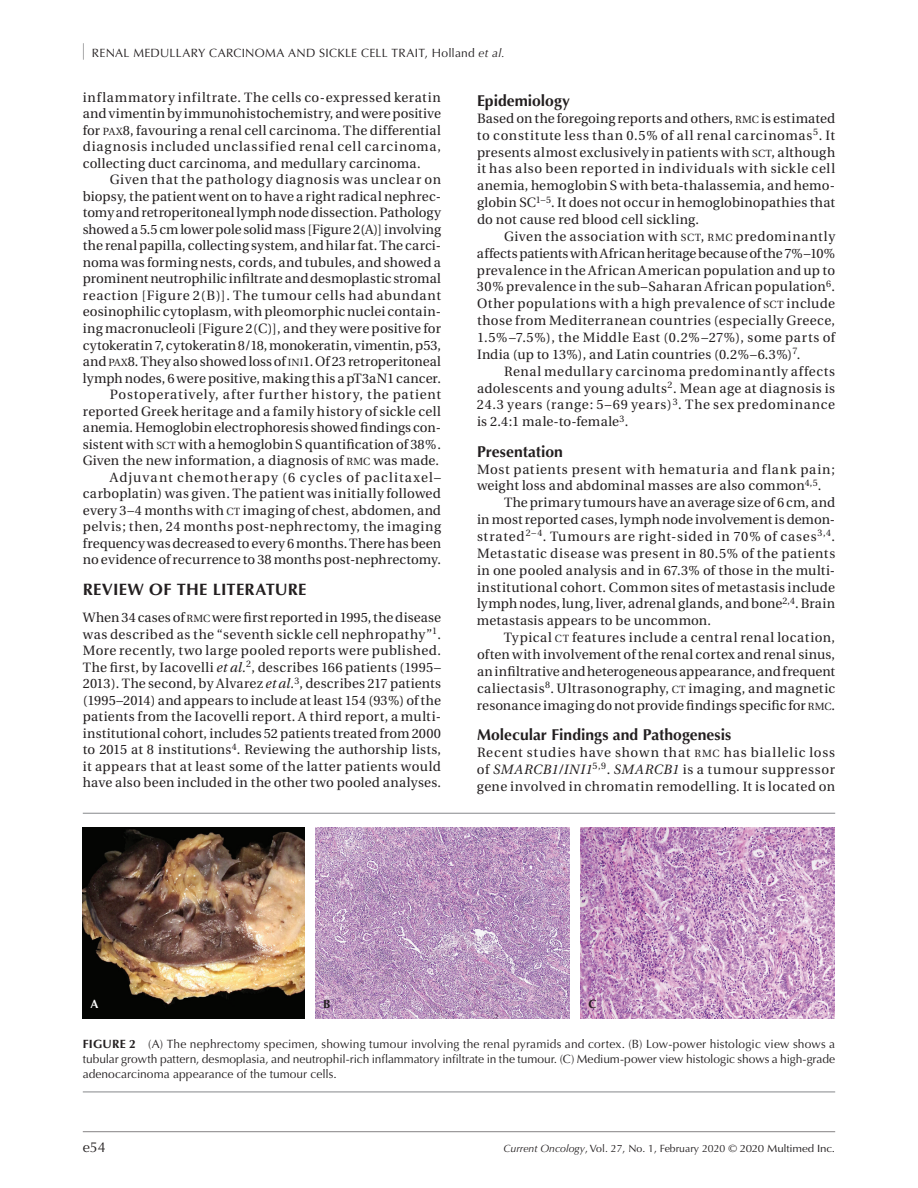
<style>
.page{position:relative;width:918px;height:1188px;background:#fff}
.page>*{position:absolute;margin:0;border:0;box-sizing:border-box;transform-origin:0 0}
.t1{font:700 16.5px "Optima";letter-spacing:.015em;color:#231f20}
.t2{font:700 15.75px "Optima";color:#231f20}
.t3{font:14.25px "Optima";color:#231f20}
.t4{font:13.5px/16.5px "Utopia";letter-spacing:.02em;color:#231f20;text-align:justify}
.t5{font:13.5px/16.8px "Utopia";letter-spacing:.04em;color:#231f20}
.t6{font:12px/15px "Optima";letter-spacing:.01em;color:#231f20;text-align:justify}
.t7{font:700 12px "Optima";color:#231f20}
.t8{font:700 12px "Optima";color:#fff}
.t9{font:10.5px "Optima";letter-spacing:-.005em;color:#231f20}
.s1{font-style:italic}
.s2{font-size:10.35px}
.s3{font-weight:700}
</style>
<div class="page">
<hr style="left:83px;top:1131px;width:752px;height:1px;background:#231f20">
<svg style="left:83px;top:43px;width:1px;height:17px"></svg>
<img style="left:83px;top:827px;width:222px;height:192px">
<img style="left:316px;top:827px;width:254px;height:192px">
<img style="left:581px;top:827px;width:253px;height:192px">
<hr style="left:83px;top:1091px;width:752px;height:1px;background:#939598">
<hr style="left:83px;top:813px;width:752px;height:1px;background:#939598">
<p class="t6" style="left:92px;top:46px;width:415px">RENAL MEDULLARY CARCINOMA AND SICKLE CELL TRAIT, Holland <span class="s1">et al.</span></p>
<p class="t4" style="left:83px;top:89px;width:360px">inflammatory infiltrate. The cells co-expressed keratin and vimentin by immunohistochemistry, and were positive for <span class="s2">PAX</span>8, favouring a renal cell carcinoma. The differential diagnosis included unclassified renal cell carcinoma, collecting duct carcinoma, and medullary carcinoma.</p>
<p class="t4" style="left:83px;top:172px;width:360px;text-align:right">Given that the pathology diagnosis was unclear on biopsy, the patient went on to have a right radical nephrec&shy;tomy and retroperitoneal lymph node dissection. Pathology showed a 5.5 cm lower pole solid mass [Figure 2(A)] involving the renal papilla, collecting system, and hilar fat. The carci&shy;noma was forming nests, cords, and tubules, and showed a prominent neutrophilic infiltrate and desmoplastic stromal reaction [Figure 2(B)]. The tumour cells had abundant eosinophilic cytoplasm, with pleomorphic nuclei contain&shy;ing macronucleoli [Figure 2(C)], and they were positive for cytokeratin7, cytokeratin8/18, monokeratin, vimentin, p53, and <span class="s2">PAX</span>8. They also showed loss of <span class="s2">INI</span>1. Of 23 retroperitoneal lymph nodes, 6 were positive, making this a pT3aN1 cancer.<br>Postoperatively, after further history, the patient reported Greek heritage and a family history of sickle cell anemia. Hemoglobin electrophoresis showed findings con&shy;sistent with <span class="s2">SCT</span> with a hemoglobin S quantification of 38%.<br>Given the new information, a diagnosis of <span class="s2">RMC</span> was made.<br>Adjuvant chemotherapy (6 cycles of paclitaxel– carboplatin) was given. The patient was initially followed every 3–4 months with <span class="s2">CT</span> imaging of chest, abdomen, and pelvis; then, 24 months post-nephrectomy, the imaging frequency was decreased to every 6 months. There has been no evidence of recurrence to 38 months post-nephrectomy.</p>
<p class="t1" style="left:83px;top:580px;width:225px">REVIEW OF THE LITERATURE</p>
<p class="t4" style="left:83px;top:610px;width:360px">When 34 cases of <span class="s2">RMC</span> were first reported in 1995, the disease was described as the “seventh sickle cell nephropathy”<sup>1</sup>.<br>More recently, two large pooled reports were published.<br>The first, by Iacovelli <span class="s1">et al.</span><sup>2</sup>, describes 166 patients (1995– 2013). The second, by Alvarez <span class="s1">et al.</span><sup>3</sup>, describes 217 patients (1995–2014) and appears to include at least 154 (93%) of the patients from the Iacovelli report. A third report, a multi&shy;institutional cohort, includes 52 patients treated from 2000 to 2015 at 8 institutions<sup>4</sup>. Reviewing the authorship lists, it appears that at least some of the latter patients would have also been included in the other two pooled analyses.</p>
<p class="t2" style="left:477px;top:91px;width:95px">Epidemiology</p>
<p class="t4" style="left:477px;top:110px;width:360px">Based on the foregoing reports and others, <span class="s2">RMC</span> is estimated to constitute less than 0.5% of all renal carcinomas<sup>5</sup>. It presents almost exclusively in patients with <span class="s2">SCT</span>, although it has also been reported in individuals with sickle cell anemia, hemoglobin S with beta-thalassemia, and hemo&shy;globin SC<sup>1–5</sup>. It does not occur in hemoglobinopathies that do not cause red blood cell sickling.</p>
<p class="t4" style="left:477px;top:228px;width:360px;text-indent:27px">Given the association with <span class="s2">SCT</span>, <span class="s2">RMC</span> predominantly affects patients with African heritage because of the 7%–10% prevalence in the African American population and up to 30% prevalence in the sub–Saharan African population<sup>6</sup>.<br>Other populations with a high prevalence of <span class="s2">SCT</span> include those from Mediterranean countries (especially Greece, 1.5%–7.5%), the Middle East (0.2%–27%), some parts of India (up to 13%), and Latin countries (0.2%–6.3%)<sup>7</sup>.</p>
<p class="t4" style="left:477px;top:363px;width:360px;text-indent:27px">Renal medullary carcinoma predominantly affects adolescents and young adults<sup>2</sup>. Mean age at diagnosis is 24.3 years (range: 5–69 years)<sup>3</sup>. The sex predominance is 2.4:1 male-to-female<sup>3</sup>.</p>
<p class="t2" style="left:477px;top:442px;width:88px">Presentation</p>
<p class="t5" style="left:477px;top:461px;width:360px">Most patients present with hematuria and flank pain; weight loss and abdominal masses are also common<sup>4,5</sup>.</p>
<p class="t4" style="left:477px;top:495px;width:360px;text-indent:27px">The primary tumours have an average size of 6 cm, and in most reported cases, lymph node involvement is demon&shy;strated<sup>2–4</sup>. Tumours are right-sided in 70% of cases<sup>3,4</sup>.<br>Metastatic disease was present in 80.5% of the patients in one pooled analysis and in 67.3% of those in the multi&shy;institutional cohort. Common sites of metastasis include lymph nodes, lung, liver, adrenal glands, and bone<sup>2,4</sup>. Brain metastasis appears to be uncommon.</p>
<p class="t4" style="left:477px;top:629px;width:360px;text-indent:27px">Typical <span class="s2">CT</span> features include a central renal location, often with involvement of the renal cortex and renal sinus, an infiltrative and heterogeneous appearance, and frequent caliectasis<sup>8</sup>. Ultrasonography, <span class="s2">CT</span> imaging, and magnetic resonance imaging do not provide findings specific for <span class="s2">RMC</span>.</p>
<p class="t2" style="left:477px;top:725px;width:256px">Molecular Findings and Pathogenesis</p>
<p class="t4" style="left:477px;top:744px;width:360px">Recent studies have shown that <span class="s2">RMC</span> has biallelic loss of <span class="s1">SMARCB1/INI1</span><sup>5,9</sup>. <span class="s1">SMARCB1</span> is a tumour suppressor gene involved in chromatin remodelling. It is located on</p>
<p class="t8" style="left:91px;top:997px;width:10px">A</p>
<p class="t7" style="left:323px;top:997px;width:9px">B</p>
<p class="t7" style="left:588px;top:997px;width:10px">C</p>
<p class="t6" style="left:83px;top:1036px;width:754px"><span class="s3">FIGURE 2</span> (A) The nephrectomy specimen, showing tumour involving the renal pyramids and cortex. (B) Low-power histologic view shows a tubular growth pattern, desmoplasia, and neutrophil-rich inflammatory infiltrate in the tumour. (C) Medium-power view histologic shows a high-grade adenocarcinoma appearance of the tumour cells.</p>
<p class="t3" style="left:83px;top:1139px;width:24px">e54</p>
<p class="t9" style="left:504px;top:1142px;width:333px"><span class="s1">Current Oncology</span>, Vol. 27, No. 1, February 2020 © 2020 Multimed Inc.</p>
</div>
